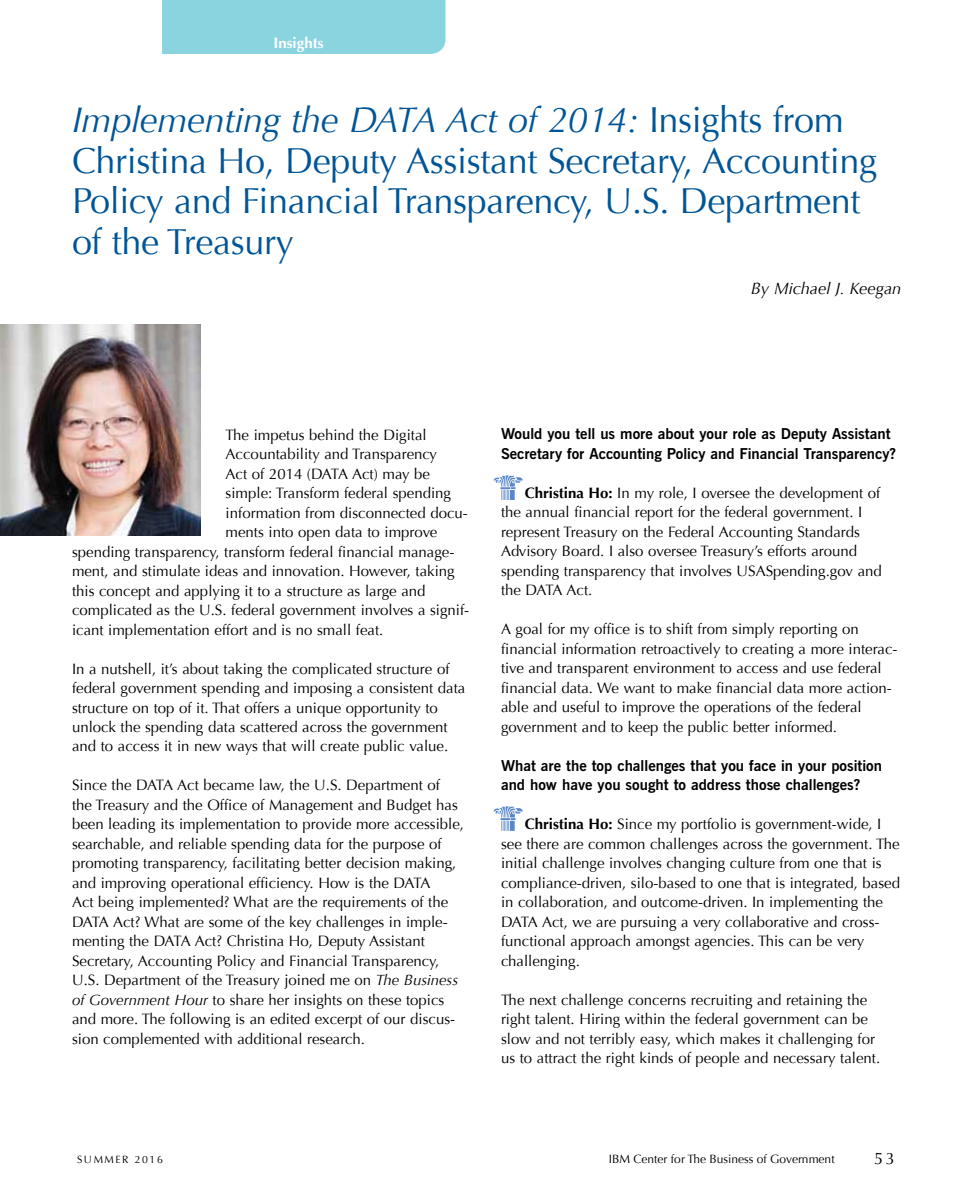
<style>
.page{position:relative;width:972px;height:1188px;background:#fff}
.page>*{position:absolute;margin:0;border:0;box-sizing:border-box;transform-origin:0 0}
.t1{font:36px/40.5px "Optima";letter-spacing:-.01em;color:#005596}
.t2{font:italic 16.5px "Optima";color:#000}
.t3{font:16.5px "Optima";color:#000}
.t4{font:15px/19.5px "Optima";color:#000}
.t5{font:700 15px/19.5px "News Gothic BT";color:#000}
.t6{font:700 15px "Optima";color:#fff}
.t7{font:12px "Optima";color:#000}
.t8{font:10.5px "Optima";letter-spacing:.15em;color:#000}
.s1{font-style:italic}
.s2{font-weight:700}
</style>
<div class="page">
<div style="left:162px;top:0;width:284px;height:54px;background:#8ad4df"></div>
<svg style="left:494px;top:475px;width:29px;height:25px"></svg>
<svg style="left:494px;top:806px;width:29px;height:25px"></svg>
<img style="left:0;top:324px;width:200px;height:211px">
<p class="t6" style="left:273px;top:34px;width:52px">Insights</p>
<h1 class="t1" style="left:72px;top:100px;width:807px"><span class="s1">Implementing the DATA Act of 2014:</span> Insights from Christina Ho, Deputy Assistant Secretary, Accounting Policy and Financial Transparency, U.S. Department of the Treasury</h1>
<p class="t2" style="left:751px;top:279px;width:152px">By Michael J. Keegan</p>
<p class="t4" style="left:226px;top:425px;width:203px">The impetus behind the Digital</p>
<p class="t4" style="left:226px;top:444px;width:213px">Accountability and Transparency</p>
<p class="t4" style="left:226px;top:464px;width:206px">Act of 2014 (DATA Act) may be</p>
<p class="t4" style="left:226px;top:483px;width:227px">simple: Transform federal spending</p>
<p class="t4" style="left:226px;top:503px;width:244px">information from disconnected docu-</p>
<p class="t4" style="left:226px;top:522px;width:213px">ments into open data to improve</p>
<p class="t4" style="left:72px;top:542px;width:384px">spending transparency, transform federal financial manage-</p>
<p class="t4" style="left:72px;top:561px;width:384px">ment, and stimulate ideas and innovation. However, taking</p>
<p class="t4" style="left:72px;top:581px;width:355px">this concept and applying it to a structure as large and</p>
<p class="t4" style="left:72px;top:600px;width:399px">complicated as the U.S. federal government involves a signif-</p>
<p class="t4" style="left:72px;top:620px;width:313px">icant implementation effort and is no small feat.</p>
<p class="t4" style="left:72px;top:659px;width:395px">In a nutshell, it’s about taking the complicated structure of federal government spending and imposing a consistent data structure on top of it. That offers a unique opportunity to unlock the spending data scattered across the government and to access it in new ways that will create public value.</p>
<p class="t4" style="left:72px;top:776px;width:394px">Since the DATA Act became law, the U.S. Department of<br>the Treasury and the Office of Management and Budget has been leading its implementation to provide more accessible, searchable, and reliable spending data for the purpose of promoting transparency, facilitating better decision making, and improving operational efficiency. How is the DATA<br>Act being implemented? What are the requirements of the DATA Act? What are some of the key challenges in imple&shy;menting the DATA Act? Christina Ho, Deputy Assistant Secretary, Accounting Policy and Financial Transparency, U.S. Department of the Treasury joined me on <span class="s1">The Business of Government Hour</span> to share her insights on these topics and more. The following is an edited excerpt of our discus&shy;sion complemented with additional research.</p>
<p class="t5" style="left:501px;top:424px;width:397px">Would you tell us more about your role as Deputy Assistant<br>Secretary for Accounting Policy and Financial Transparency?</p>
<p class="t4" style="left:501px;top:483px;width:382px;text-indent:24px"><span class="s2">Christina Ho:</span> In my role, I oversee the development of the annual financial report for the federal government. I represent Treasury on the Federal Accounting Standards Advisory Board. I also oversee Treasury’s efforts around spending transparency that involves USASpending.gov and the DATA Act.</p>
<p class="t4" style="left:501px;top:620px;width:398px">A goal for my office is to shift from simply reporting on financial information retroactively to creating a more interac&shy;tive and transparent environment to access and use federal financial data. We want to make financial data more action&shy;able and useful to improve the operations of the federal government and to keep the public better informed.</p>
<p class="t5" style="left:501px;top:756px;width:383px">What are the top challenges that you face in your position and how have you sought to address those challenges?</p>
<p class="t4" style="left:501px;top:815px;width:401px;text-indent:24px"><span class="s2">Christina Ho:</span> Since my portfolio is government-wide, I see there are common challenges across the government. The initial challenge involves changing culture from one that is compliance-driven, silo-based to one that is integrated, based in collaboration, and outcome-driven. In implementing the DATA Act, we are pursuing a very collaborative and cross&shy;functional approach amongst agencies. This can be very challenging.</p>
<p class="t4" style="left:501px;top:990px;width:381px">The next challenge concerns recruiting and retaining the right talent. Hiring within the federal government can be slow and not terribly easy, which makes it challenging for us to attract the right kinds of people and necessary talent.</p>
<p class="t8" style="left:77px;top:1154px;width:87px">SUMMER 2016</p>
<p class="t7" style="left:609px;top:1152px;width:227px">IBM Center for The Business of Government</p>
<p class="t3" style="left:874px;top:1149px;width:22px">53</p>
</div>
